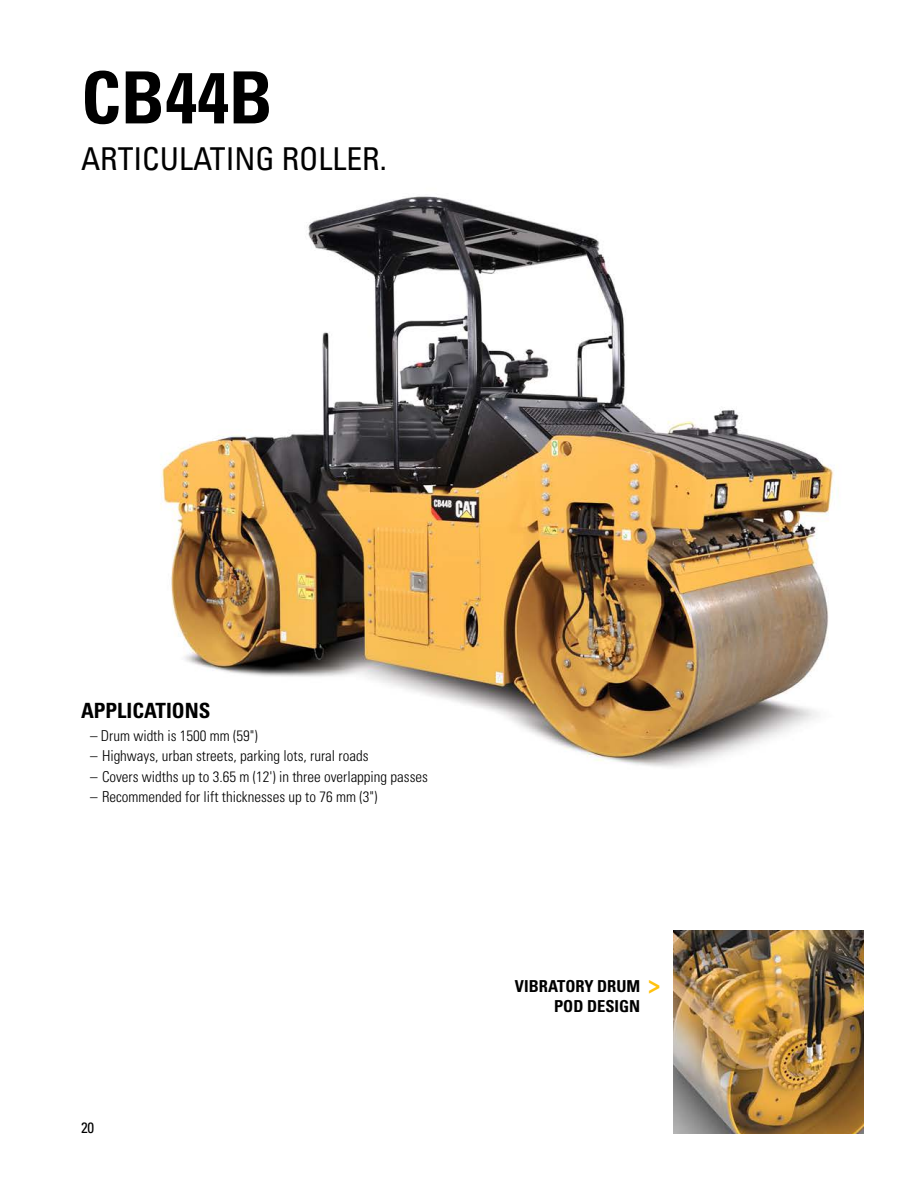
<style>
.page{position:relative;width:918px;height:1188px;background:#fff}
.page>*{position:absolute;margin:0;border:0;box-sizing:border-box;transform-origin:0 0}
.t1{font:700 condensed 72px "Univers LT Std";color:#000}
.t2{font:condensed 31.5px "Univers LT Std";color:#000}
.t3{font:700 condensed 24.75px "Univers LT Std";color:#ffc20e}
.t4{font:700 condensed 21px "Univers LT Std";color:#000}
.t5{font:700 condensed 16.5px/19.8px "Univers LT Std";color:#000;text-align:right}
.t6{font:300 condensed 15px "Univers LT Std";color:#000}
.t7{font:condensed 15px "Univers LT Std";color:#000}
</style>
<div class="page">
<img style="left:160px;top:196px;width:679px;height:571px">
<img style="left:673px;top:930px;width:191px;height:204px">
<h1 class="t1" style="left:81px;top:54px;width:193px">CB44B</h1>
<h2 class="t2" style="left:81px;top:139px;width:307px">ARTICULATING ROLLER.</h2>
<h3 class="t4" style="left:81px;top:698px;width:131px">APPLICATIONS</h3>
<p class="t6" style="left:90px;top:727px;width:169px">– Drum width is 1500 mm (59")</p>
<p class="t6" style="left:90px;top:747px;width:280px">– Highways, urban streets, parking lots, rural roads</p>
<p class="t6" style="left:90px;top:767px;width:340px">– Covers widths up to 3.65 m (12') in three overlapping passes</p>
<p class="t6" style="left:90px;top:788px;width:289px">– Recommended for lift thicknesses up to 76 mm (3")</p>
<p class="t7" style="left:81px;top:1118px;width:15px">20</p>
<p class="t5" style="left:515px;top:976px;width:127px">VIBRATORY DRUM<br>POD DESIGN</p>
<h3 class="t3" style="left:648px;top:969px;width:14px">&gt;</h3>
</div>
